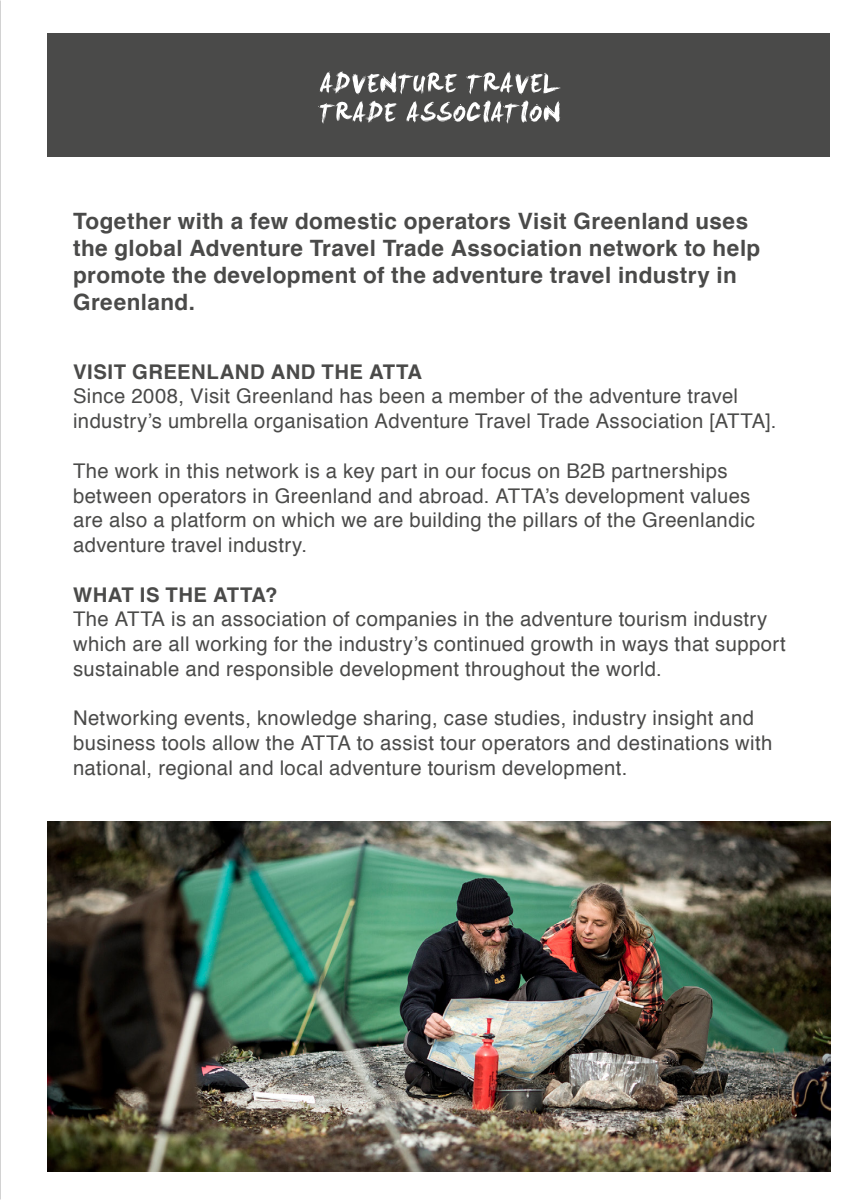
<style>
.page{position:relative;width:862px;height:1200px;background:#fff}
.page>*{position:absolute;margin:0;border:0;box-sizing:border-box;transform-origin:0 0}
.t1{font:700 22.5px/27px "Helvetica";letter-spacing:.015em;color:#4a4a49}
.t2{font:20.25px/24.8px "Helvetica";letter-spacing:.02em;color:#4a4a49}
.t3{font:700 20.25px "Helvetica";letter-spacing:.025em;color:#4a4a49}
</style>
<div class="page">
<div style="left:48px;top:33px;width:781px;height:123px;background:#4a4a49"></div>
<img style="left:48px;top:821px;width:781px;height:349px">
<svg style="left:318px;top:100px;width:242px;height:24px"></svg>
<svg style="left:319px;top:71px;width:241px;height:23px"></svg>
<p class="t1" style="left:73px;top:208px;width:688px">Together with a few domestic operators Visit Greenland uses the global Adventure Travel Trade Association network to help promote the development of the adventure travel industry in Greenland.</p>
<p class="t3" style="left:73px;top:355px;width:350px">VISIT GREENLAND AND THE ATTA</p>
<p class="t2" style="left:73px;top:384px;width:704px">Since 2008, Visit Greenland has been a member of the adventure travel industry’s umbrella organisation Adventure Travel Trade Association [ATTA].</p>
<p class="t2" style="left:73px;top:459px;width:683px">The work in this network is a key part in our focus on B2B partnerships between operators in Greenland and abroad. ATTA’s development values are also a platform on which we are building the pillars of the Greenlandic adventure travel industry.</p>
<p class="t3" style="left:73px;top:578px;width:206px">WHAT IS THE ATTA?</p>
<p class="t2" style="left:73px;top:607px;width:714px">The ATTA is an association of companies in the adventure tourism industry which are all working for the industry’s continued growth in ways that support sustainable and responsible development throughout the world.</p>
<p class="t2" style="left:73px;top:706px;width:700px">Networking events, knowledge sharing, case studies, industry insight and business tools allow the ATTA to assist tour operators and destinations with national, regional and local adventure tourism development.</p>
</div>
